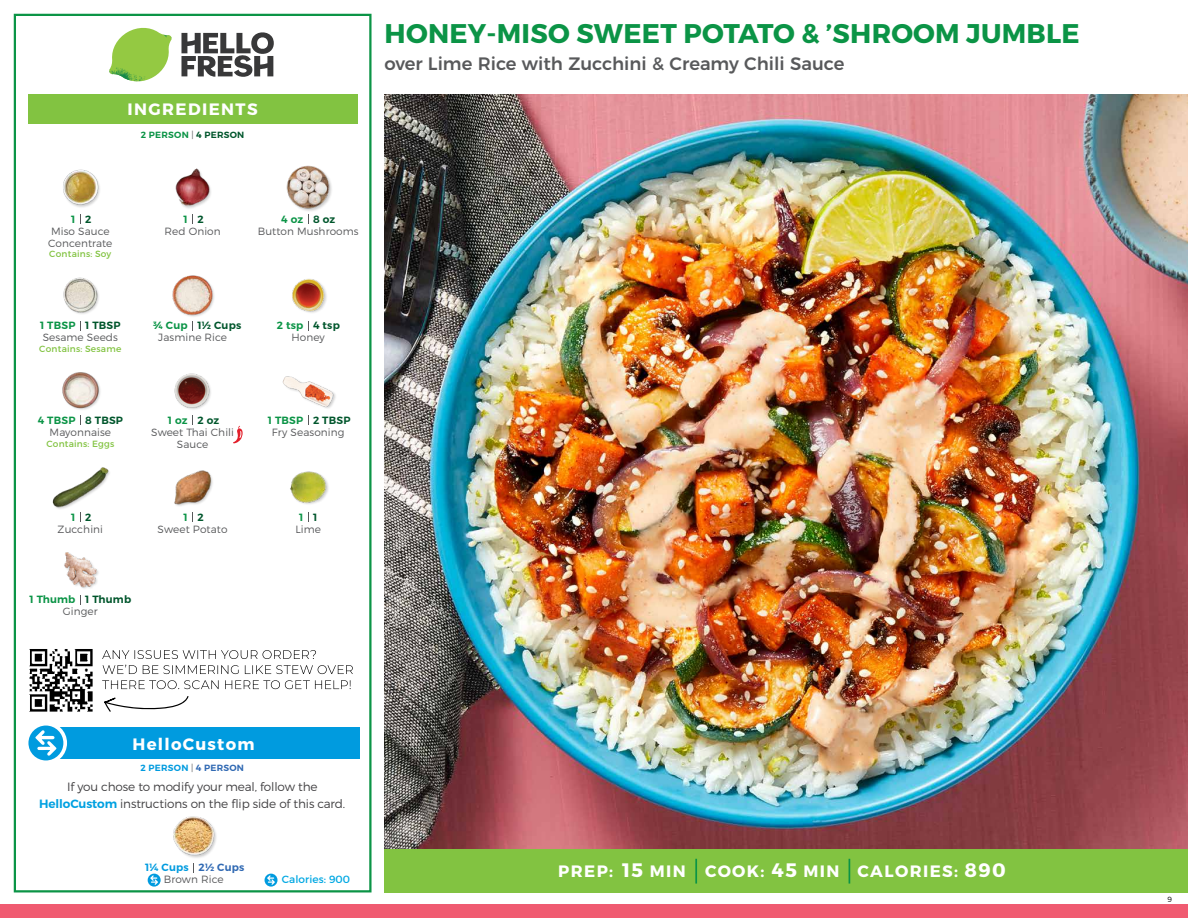
<style>
.page{position:relative;width:1188px;height:918px;background:#fff}
.page>*{position:absolute;margin:0;border:0;box-sizing:border-box;transform-origin:0 0}
.t1{font:700 27px "Montserrat";letter-spacing:.01em;color:#0b9446}
.t2{font:500 18px "Montserrat";color:#58595b}
.t3{font:700 16.5px "Montserrat";letter-spacing:.085em;color:#fff}
.t4{font:300 12px/16.5px "Montserrat";letter-spacing:-.01em;color:#414042;text-align:center}
.t5{font:300 10.5px/12px "Montserrat";letter-spacing:.01em;color:#58595b}
.t6{font:600 10.5px "Montserrat";letter-spacing:.02em;color:#00562c}
.t7{font:600 10.5px "Montserrat";letter-spacing:.02em;color:#0b9446}
.t8{font:600 10.5px "Montserrat";letter-spacing:.02em;color:#009bdf}
.t9{font:10.5px "Montserrat";letter-spacing:.01em;color:#00a8e3}
.t10{font:9px "Montserrat";letter-spacing:.025em;color:#82c341}
.t11{font:600 9px "Montserrat";letter-spacing:.03em;color:#0b9446}
.t12{font:600 9px "Montserrat";letter-spacing:.03em;color:#009bdf}
.t13{font:300 7.5px "Montserrat";color:#000}
.s1{font-weight:300;color:#58595b}
.s2{color:#00562c}
.s3{font-weight:600;color:#00a1e1}
.s4{color:#3069b3}
.s5{font-size:19.5px}
</style>
<div class="page">
<div style="left:0;top:904px;width:1188px;height:14px;background:#f05b71"></div>
<div style="left:384px;top:849px;width:804px;height:43px;background:#82c341"></div>
<svg style="left:181px;top:32px;width:93px;height:45px"></svg>
<svg style="left:114px;top:28px;width:55px;height:36px"></svg>
<img style="left:143px;top:28px;width:29px;height:24px">
<img style="left:112px;top:48px;width:54px;height:10px">
<img style="left:109px;top:52px;width:55px;height:30px">
<img style="left:142px;top:58px;width:24px;height:23px">
<div style="left:28px;top:94px;width:330px;height:30px;background:#82c341"></div>
<div style="left:14px;top:14px;width:358px;height:878px;border:2px solid #0b9446"></div>
<img style="left:384px;top:94px;width:804px;height:755px">
<div style="left:173px;top:275px;width:43px;height:43px;background:#000;opacity:.2"></div>
<img style="left:172px;top:275px;width:44px;height:41px">
<img style="left:292px;top:279px;width:35px;height:34px">
<img style="left:175px;top:168px;width:36px;height:41px">
<div style="left:287px;top:166px;width:46px;height:47px;background:#000;opacity:.2"></div>
<img style="left:286px;top:166px;width:47px;height:43px">
<img style="left:63px;top:277px;width:36px;height:37px">
<img style="left:63px;top:169px;width:37px;height:38px">
<img style="left:174px;top:373px;width:37px;height:37px">
<img style="left:282px;top:376px;width:54px;height:32px">
<img style="left:62px;top:372px;width:39px;height:38px">
<img style="left:174px;top:470px;width:39px;height:36px">
<img style="left:290px;top:471px;width:39px;height:33px">
<div style="left:52px;top:467px;width:59px;height:43px;background:#000;opacity:.2"></div>
<img style="left:52px;top:467px;width:58px;height:41px">
<img style="left:64px;top:552px;width:35px;height:37px">
<img style="left:173px;top:816px;width:43px;height:42px">
<svg style="left:233px;top:426px;width:10px;height:17px"></svg>
<div style="left:33px;top:727px;width:327px;height:32px;background:#009bdf"></div>
<svg style="left:25px;top:722px;width:42px;height:42px"></svg>
<div style="left:28px;top:726px;width:35px;height:34px;background:#009bdf;border-radius:50%"></div>
<svg style="left:35px;top:730px;width:22px;height:26px"></svg>
<svg style="left:148px;top:874px;width:13px;height:13px"></svg>
<svg style="left:150px;top:875px;width:8px;height:10px"></svg>
<hr style="left:695px;top:859px;width:2px;height:25px;background:#0b9446">
<svg style="left:849px;top:859px;width:1px;height:25px"></svg>
<img style="left:29px;top:649px;width:64px;height:63px">
<svg style="left:104px;top:696px;width:85px;height:16px"></svg>
<svg style="left:102px;top:680px;width:249px;height:9px"></svg>
<svg style="left:103px;top:665px;width:250px;height:9px"></svg>
<svg style="left:102px;top:650px;width:214px;height:9px"></svg>
<svg style="left:265px;top:874px;width:12px;height:13px"></svg>
<svg style="left:267px;top:875px;width:8px;height:10px"></svg>
<h3 class="t3" style="left:128px;top:99px;width:132px">INGREDIENTS</h3>
<p class="t11" style="left:141px;top:129px;width:105px">2 PERSON <span class="s1">|</span> <span class="s2">4 PERSON</span></p>
<h1 class="t1" style="left:385px;top:17px;width:697px">HONEY-MISO SWEET POTATO &amp; ’SHROOM JUMBLE</h1>
<h2 class="t2" style="left:384px;top:49px;width:462px">over Lime Rice with Zucchini &amp; Creamy Chili Sauce</h2>
<p class="t7" style="left:71px;top:212px;width:6px">1</p>
<p class="t6" style="left:85px;top:212px;width:8px">2</p>
<p class="t6" style="left:197px;top:212px;width:8px">2</p>
<p class="t6" style="left:313px;top:212px;width:24px">8 oz</p>
<p class="t7" style="left:183px;top:212px;width:6px">1</p>
<p class="t7" style="left:281px;top:212px;width:24px">4 oz</p>
<p class="t5" style="left:48px;top:225px;width:66px">Miso Sauce<br>Concentrate</p>
<p class="t10" style="left:49px;top:249px;width:64px">Contains: Soy</p>
<p class="t5" style="left:165px;top:225px;width:58px">Red Onion</p>
<p class="t5" style="left:258px;top:225px;width:103px">Button Mushrooms</p>
<p class="t7" style="left:40px;top:319px;width:37px">1 TBSP</p>
<p class="t6" style="left:85px;top:319px;width:37px">1 TBSP</p>
<p class="t7" style="left:153px;top:319px;width:36px">¾ Cup</p>
<p class="t7" style="left:277px;top:319px;width:28px">2 tsp</p>
<p class="t6" style="left:197px;top:319px;width:45px">1½ Cups</p>
<p class="t6" style="left:313px;top:319px;width:28px">4 tsp</p>
<p class="t5" style="left:43px;top:331px;width:77px">Sesame Seeds</p>
<p class="t10" style="left:39px;top:343px;width:84px">Contains: Sesame</p>
<p class="t5" style="left:158px;top:331px;width:70px">Jasmine Rice</p>
<p class="t5" style="left:292px;top:331px;width:35px">Honey</p>
<p class="t7" style="left:38px;top:414px;width:39px">4 TBSP</p>
<p class="t6" style="left:85px;top:414px;width:39px">8 TBSP</p>
<p class="t7" style="left:168px;top:414px;width:21px">1 oz</p>
<p class="t7" style="left:268px;top:414px;width:37px">1 TBSP</p>
<p class="t6" style="left:197px;top:414px;width:23px">2 oz</p>
<p class="t6" style="left:313px;top:414px;width:39px">2 TBSP</p>
<p class="t5" style="left:50px;top:426px;width:63px">Mayonnaise</p>
<p class="t10" style="left:46px;top:438px;width:70px">Contains: Eggs</p>
<p class="t5" style="left:151px;top:426px;width:84px;text-align:center">Sweet Thai Chili<br>Sauce</p>
<p class="t5" style="left:272px;top:426px;width:74px">Fry Seasoning</p>
<p class="t7" style="left:71px;top:511px;width:6px">1</p>
<p class="t6" style="left:85px;top:511px;width:8px">2</p>
<p class="t5" style="left:58px;top:523px;width:47px">Zucchini</p>
<p class="t7" style="left:30px;top:593px;width:47px">1 Thumb</p>
<p class="t6" style="left:85px;top:593px;width:47px">1 Thumb</p>
<p class="t5" style="left:63px;top:605px;width:36px">Ginger</p>
<p class="t6" style="left:197px;top:511px;width:8px">2</p>
<p class="t6" style="left:313px;top:511px;width:6px">1</p>
<p class="t7" style="left:183px;top:511px;width:6px">1</p>
<p class="t7" style="left:299px;top:511px;width:6px">1</p>
<p class="t5" style="left:158px;top:523px;width:71px">Sweet Potato</p>
<p class="t5" style="left:295px;top:523px;width:27px">Lime</p>
<h3 class="t3" style="left:133px;top:734px;width:123px">HelloCustom</h3>
<p class="t4" style="left:39px;top:778px;width:308px">If you chose to modify your meal, follow the<br><span class="s3">HelloCustom</span> instructions on the flip side of this card.</p>
<p class="t12" style="left:141px;top:763px;width:105px">2 PERSON <span class="s1">|</span> <span class="s4">4 PERSON</span></p>
<p class="t8" style="left:145px;top:861px;width:101px">1¼ Cups <span class="s4">2½ Cups</span></p>
<p class="t5" style="left:164px;top:873px;width:61px">Brown Rice</p>
<p class="t9" style="left:282px;top:873px;width:70px">Calories: 900</p>
<h3 class="t3" style="left:558px;top:861px;width:449px">PREP: <span class="s5">15</span> MIN COOK: <span class="s5">45</span> MIN CALORIES: <span class="s5">890</span></h3>
<p class="t13" style="left:1168px;top:895px;width:6px">9</p>
</div>
